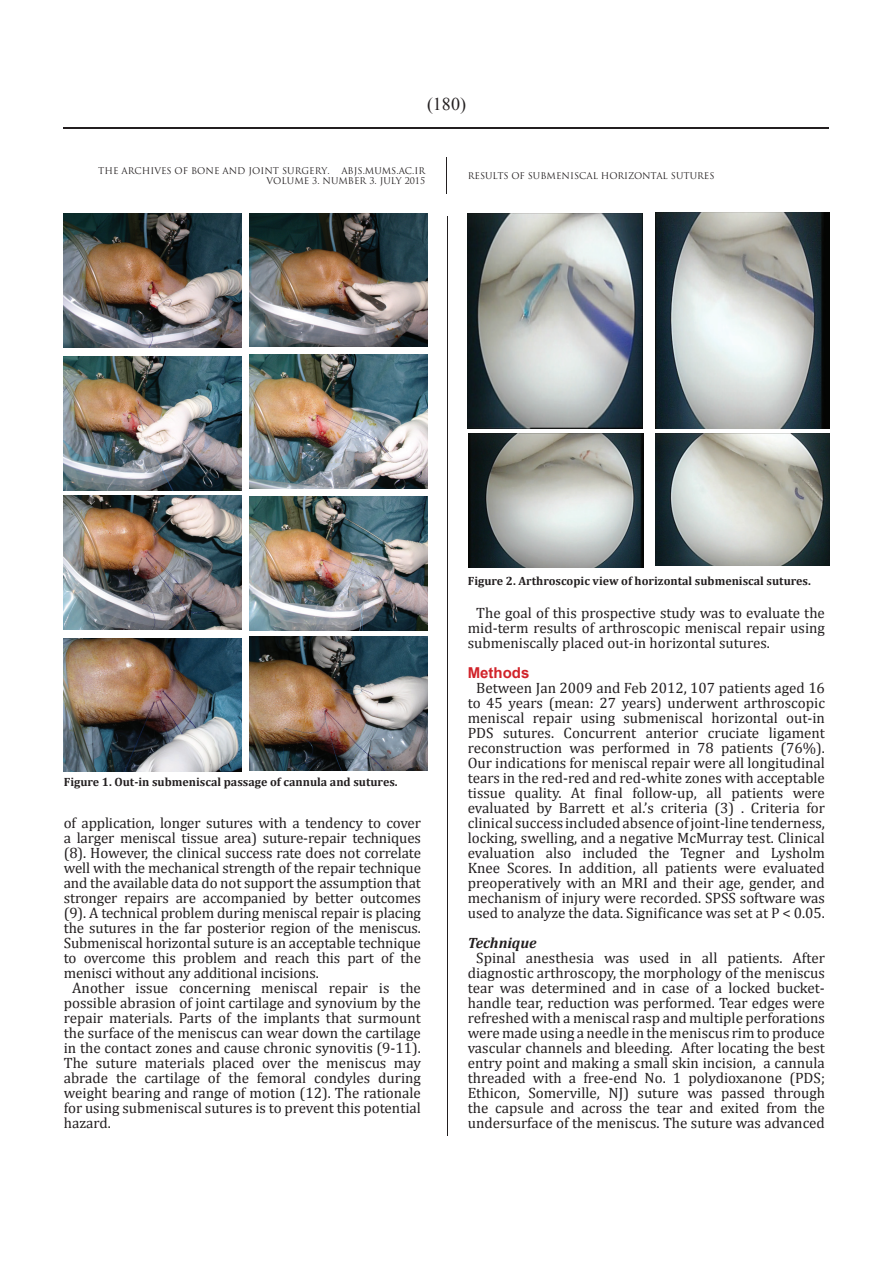
<style>
.page{position:relative;width:893px;height:1263px;background:#fff}
.page>*{position:absolute;margin:0;border:0;box-sizing:border-box;transform-origin:0 0}
.t1{font:18px "Times New Roman";color:#231f20}
.t2{font:15px/15px "Cambria";color:#231f20;text-align:center}
.t3{font:italic 700 15px "Cambria";color:#231f20}
.t4{font:700 15px "Arial";color:#d1232a}
.t5{font:700 12px "Cambria";color:#231f20}
.t6{font:9px/10.8px "Trajan Pro";color:#231f20;text-align:right}
</style>
<div class="page">
<hr style="left:64px;top:128px;width:765px;height:1px;background:#231f20">
<hr style="left:446px;top:158px;width:1px;height:36px;background:#231f20">
<hr style="left:447px;top:216px;width:1px;height:919px;background:#231f20">
<img style="left:249px;top:637px;width:178px;height:133px">
<img style="left:64px;top:638px;width:178px;height:134px">
<img style="left:249px;top:496px;width:178px;height:134px">
<img style="left:64px;top:496px;width:178px;height:133px">
<img style="left:249px;top:355px;width:178px;height:133px">
<img style="left:64px;top:357px;width:178px;height:133px">
<img style="left:249px;top:213px;width:178px;height:134px">
<img style="left:64px;top:214px;width:178px;height:133px">
<img style="left:655px;top:434px;width:175px;height:131px">
<img style="left:468px;top:434px;width:175px;height:133px">
<img style="left:655px;top:213px;width:174px;height:215px">
<img style="left:468px;top:214px;width:175px;height:214px">
<p class="t1" style="left:427px;top:92px;width:40px">)180(</p>
<p class="t6" style="left:98px;top:165px;width:233px">THE ARCHIVES OF BONE AND JOINT SURGERY.</p>
<p class="t6" style="left:267px;top:165px;width:160px">ABJS.MUMS.AC.IR<br>VOLUME 3. NUMBER 3. JULY 2015</p>
<p class="t6" style="left:468px;top:170px;width:248px">RESULTS OF SUBMENISCAL HORIZONTAL SUTURES</p>
<p class="t5" style="left:64px;top:773px;width:335px">Figure 1. Out-in submeniscal passage of cannula and sutures.</p>
<p class="t2" style="left:64px;top:815px;width:359px">of application, longer sutures with a tendency to cover</p>
<p class="t2" style="left:64px;top:830px;width:359px">a larger meniscal tissue area) suture-repair techniques</p>
<p class="t2" style="left:64px;top:845px;width:359px">(8). However, the clinical success rate does not correlate</p>
<p class="t2" style="left:64px;top:860px;width:359px">well with the mechanical strength of the repair technique</p>
<p class="t2" style="left:64px;top:875px;width:359px">and the available data do not support the assumption that</p>
<p class="t2" style="left:64px;top:890px;width:359px">stronger repairs are accompanied by better outcomes</p>
<p class="t2" style="left:64px;top:905px;width:359px">(9). A technical problem during meniscal repair is placing</p>
<p class="t2" style="left:64px;top:920px;width:359px">the sutures in the far posterior region of the meniscus.</p>
<p class="t2" style="left:64px;top:935px;width:359px">Submeniscal horizontal suture is an acceptable technique</p>
<p class="t2" style="left:64px;top:950px;width:359px">to overcome this problem and reach this part of the</p>
<p class="t2" style="left:64px;top:965px;width:257px">menisci without any additional incisions.</p>
<p class="t2" style="left:72px;top:980px;width:350px">Another issue concerning meniscal repair is the</p>
<p class="t2" style="left:64px;top:995px;width:359px">possible abrasion of joint cartilage and synovium by the</p>
<p class="t2" style="left:64px;top:1010px;width:359px">repair materials. Parts of the implants that surmount</p>
<p class="t2" style="left:64px;top:1025px;width:359px">the surface of the meniscus can wear down the cartilage</p>
<p class="t2" style="left:64px;top:1040px;width:359px">in the contact zones and cause chronic synovitis (9-11).</p>
<p class="t2" style="left:64px;top:1055px;width:359px">The suture materials placed over the meniscus may</p>
<p class="t2" style="left:64px;top:1070px;width:359px">abrade the cartilage of the femoral condyles during</p>
<p class="t2" style="left:64px;top:1085px;width:359px">weight bearing and range of motion (12). The rationale</p>
<p class="t2" style="left:64px;top:1100px;width:359px">for using submeniscal sutures is to prevent this potential</p>
<p class="t2" style="left:64px;top:1115px;width:49px">hazard.</p>
<p class="t5" style="left:468px;top:573px;width:345px">Figure 2. Arthroscopic view of horizontal submeniscal sutures.</p>
<p class="t2" style="left:468px;top:605px;width:359px;text-align:justify;text-indent:9px">The goal of this prospective study was to evaluate the mid-term results of arthroscopic meniscal repair using submeniscally placed out-in horizontal sutures.</p>
<p class="t4" style="left:468px;top:663px;width:63px">Methods</p>
<p class="t2" style="left:468px;top:680px;width:359px">Between Jan 2009 and Feb 2012, 107 patients aged 16 to 45 years (mean: 27 years) underwent arthroscopic meniscal repair using submeniscal horizontal out-in PDS sutures. Concurrent anterior cruciate ligament reconstruction was performed in 78 patients (76%).<br>Our indications for meniscal repair were all longitudinal tears in the red-red and red-white zones with acceptable tissue quality. At final follow-up, all patients were evaluated by Barrett et al.’s criteria (3) . Criteria for clinical success included absence of joint-line tenderness, locking, swelling, and a negative McMurray test. Clinical evaluation also included the Tegner and Lysholm Knee Scores. In addition, all patients were evaluated preoperatively with an MRI and their age, gender, and mechanism of injury were recorded. SPSS software was used to analyze the data. Significance was set at P &lt; 0.05.</p>
<p class="t3" style="left:468px;top:932px;width:70px">Technique</p>
<p class="t2" style="left:468px;top:950px;width:359px">Spinal anesthesia was used in all patients. After diagnostic arthroscopy, the morphology of the meniscus tear was determined and in case of a locked bucket&shy;handle tear, reduction was performed. Tear edges were refreshed with a meniscal rasp and multiple perforations were made using a needle in the meniscus rim to produce vascular channels and bleeding. After locating the best entry point and making a small skin incision, a cannula threaded with a free-end No. 1 polydioxanone (PDS; Ethicon, Somerville, NJ) suture was passed through the capsule and across the tear and exited from the undersurface of the meniscus. The suture was advanced</p>
</div>
